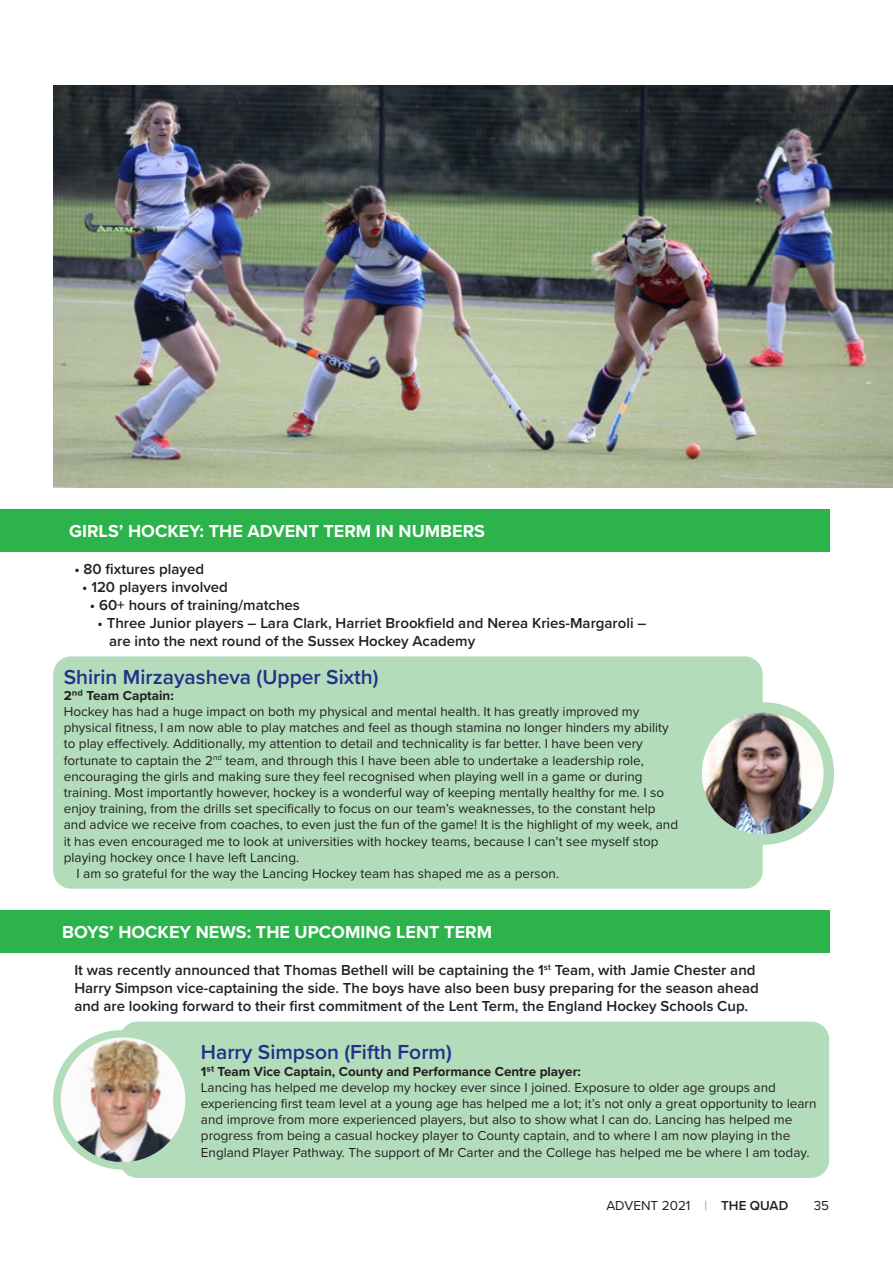
<style>
.page{position:relative;width:893px;height:1263px;background:#fff}
.page>*{position:absolute;margin:0;border:0;box-sizing:border-box;transform-origin:0 0}
.t1{font:600 21px "Proxima Nova";color:#223187}
.t2{font:700 18px "Proxima Nova";color:#fff}
.t3{font:600 15px/18px "Proxima Nova";color:#231f20}
.t4{font:13.5px/16.2px "Proxima Nova";color:#231f20}
.t5{font:700 13.5px "Proxima Nova";color:#231f20}
.s1{font-family:"Proxima Nova T";font-weight:100;color:#4b4c4d}
.s2{font-weight:600}
</style>
<div class="page">
<div style="left:53px;top:656px;width:710px;height:233px;background:#b3dcbb;border-radius:18px"></div>
<div style="left:120px;top:1021px;width:709px;height:157px;background:#b3dcbb;border-radius:18px"></div>
<img style="left:57px;top:1034px;width:132px;height:132px;border-radius:66px">
<div style="left:53px;top:1030px;width:140px;height:139px;border:8px solid #b3dcbb;border-radius:50%"></div>
<img style="left:697px;top:707px;width:132px;height:132px;border-radius:66px">
<div style="left:691px;top:702px;width:143px;height:143px;border:10px solid #b3dcbb;border-radius:50%"></div>
<img style="left:53px;top:85px;width:840px;height:402px">
<div style="left:0;top:509px;width:829px;height:42px;background:#2cb34b"></div>
<div style="left:0;top:910px;width:829px;height:42px;background:#2cb34b"></div>
<h2 class="t2" style="left:69px;top:518px;width:417px">GIRLS’ HOCKEY: THE ADVENT TERM IN NUMBERS</h2>
<p class="t3" style="left:74px;top:559px;width:131px">• 80 fixtures played</p>
<p class="t3" style="left:82px;top:577px;width:147px">• 120 players involved</p>
<p class="t3" style="left:90px;top:595px;width:212px">• 60+ hours of training/matches</p>
<p class="t3" style="left:109px;top:613px;width:539px;text-indent:-12px">• Three Junior players – Lara Clark, Harriet Brookfield and Nerea Kries-Margaroli – are into the next round of the Sussex Hockey Academy</p>
<h1 class="t1" style="left:64px;top:661px;width:316px">Shirin Mirzayasheva (Upper Sixth)</h1>
<p class="t5" style="left:64px;top:685px;width:112px">2nd Team Captain:</p>
<p class="t4" style="left:64px;top:703px;width:577px">Hockey has had a huge impact on both my physical and mental health. It has greatly improved my</p>
<p class="t4" style="left:64px;top:719px;width:606px">physical fitness, I am now able to play matches and feel as though stamina no longer hinders my ability</p>
<p class="t4" style="left:64px;top:735px;width:581px">to play effectively. Additionally, my attention to detail and technicality is far better. I have been very</p>
<p class="t4" style="left:64px;top:751px;width:581px">fortunate to captain the 2<sup>nd</sup> team, and through this I have been able to undertake a leadership role,</p>
<p class="t4" style="left:64px;top:768px;width:580px">encouraging the girls and making sure they feel recognised when playing well in a game or during</p>
<p class="t4" style="left:64px;top:784px;width:602px">training. Most importantly however, hockey is a wonderful way of keeping mentally healthy for me. I so</p>
<p class="t4" style="left:64px;top:800px;width:593px">enjoy training, from the drills set specifically to focus on our team’s weaknesses, to the constant help</p>
<p class="t4" style="left:64px;top:816px;width:616px">and advice we receive from coaches, to even just the fun of the game! It is the highlight of my week, and</p>
<p class="t4" style="left:64px;top:832px;width:596px">it has even encouraged me to look at universities with hockey teams, because I can’t see myself stop</p>
<p class="t4" style="left:64px;top:849px;width:237px">playing hockey once I have left Lancing.</p>
<p class="t4" style="left:77px;top:865px;width:484px">I am so grateful for the way the Lancing Hockey team has shaped me as a person.</p>
<h2 class="t2" style="left:62px;top:919px;width:432px">BOYS’ HOCKEY NEWS: THE UPCOMING LENT TERM</h2>
<p class="t3" style="left:74px;top:960px;width:686px">It was recently announced that Thomas Bethell will be captaining the 1<sup>st</sup> Team, with Jamie Chester and<br>Harry Simpson vice-captaining the side. The boys have also been busy preparing for the season ahead and are looking forward to their first commitment of the Lent Term, the England Hockey Schools Cup.</p>
<h1 class="t1" style="left:201px;top:1037px;width:252px">Harry Simpson (Fifth Form)</h1>
<p class="t5" style="left:201px;top:1061px;width:381px">1st Team Vice Captain, County and Performance Centre player:</p>
<p class="t4" style="left:201px;top:1079px;width:617px">Lancing has helped me develop my hockey ever since I joined. Exposure to older age groups and experiencing first team level at a young age has helped me a lot; it’s not only a great opportunity to learn and improve from more experienced players, but also to show what I can do. Lancing has helped me progress from being a casual hockey player to County captain, and to where I am now playing in the England Player Pathway. The support of Mr Carter and the College has helped me be where I am today.</p>
<p class="t4" style="left:606px;top:1197px;width:183px">ADVENT 2021 <span class="s1">|</span> <span class="s2">THE QUAD</span></p>
<p class="t4" style="left:814px;top:1197px;width:17px">35</p>
</div>
